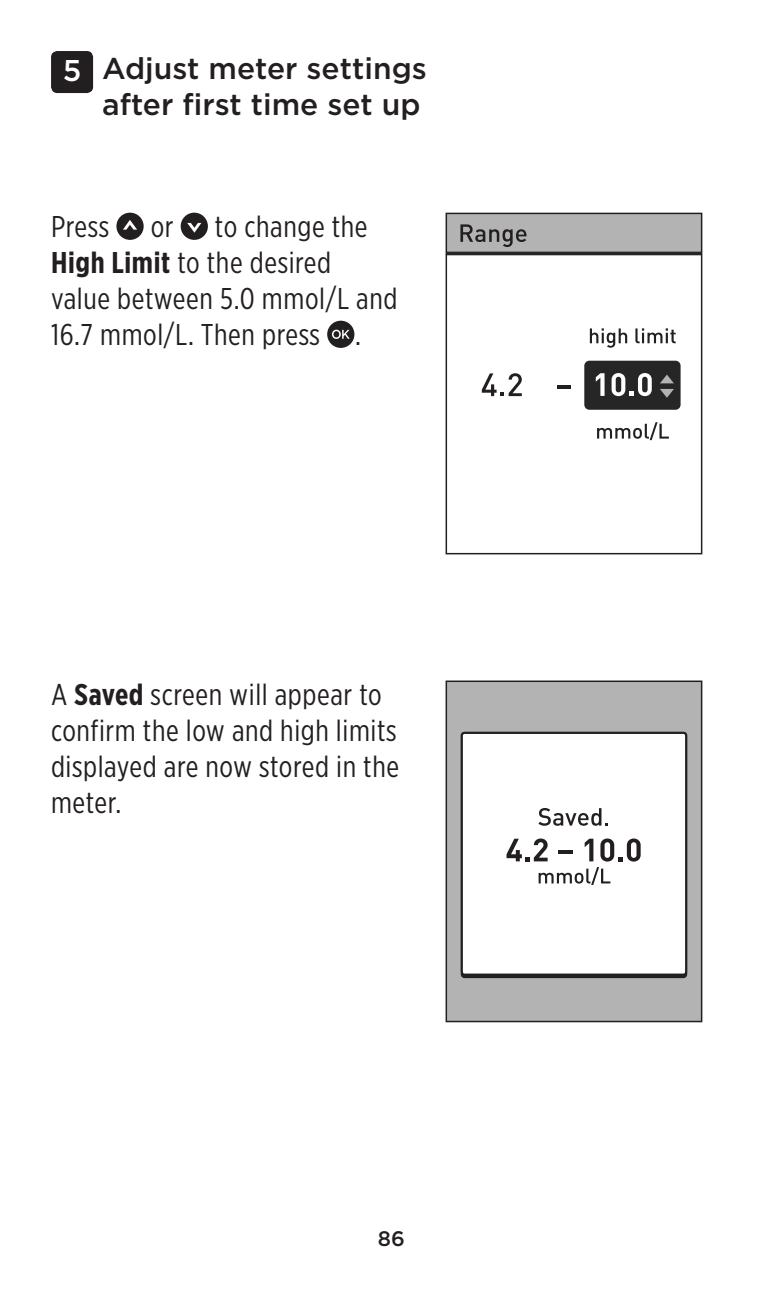
<style>
.page{position:relative;width:783px;height:1293px;background:#fff}
.page>*{position:absolute;margin:0;border:0;box-sizing:border-box;transform-origin:0 0}
.t1{font:30px/36px "Gotham X Narrow";letter-spacing:.02em;color:#231f20}
.t2{font:500 30px/36px "Gotham";color:#231f20;text-align:right}
.t3{font:500 21px "Gotham";color:#231f20}
.s1{color:#fff}
.s2{font-weight:700}
</style>
<div class="page">
<div style="left:51px;top:51px;width:42px;height:42px;background:#231f20;border-radius:6px"></div>
<div style="left:116px;top:213px;width:28px;height:27px;background:#231f20;border-radius:50%"></div>
<svg style="left:123px;top:220px;width:14px;height:10px"></svg>
<div style="left:181px;top:213px;width:27px;height:27px;background:#231f20;border-radius:50%"></div>
<svg style="left:187px;top:223px;width:14px;height:10px"></svg>
<div style="left:327px;top:321px;width:27px;height:27px;background:#231f20;border-radius:50%"></div>
<svg style="left:333px;top:330px;width:16px;height:9px"></svg>
<svg style="left:332px;top:330px;width:9px;height:9px"></svg>
<svg style="left:589px;top:328px;width:38px;height:20px"></svg>
<svg style="left:635px;top:328px;width:40px;height:15px"></svg>
<svg style="left:597px;top:422px;width:71px;height:18px"></svg>
<div style="left:584px;top:361px;width:96px;height:49px;background:#262626;border-radius:5px"></div>
<svg style="left:660px;top:374px;width:13px;height:9px"></svg>
<svg style="left:660px;top:389px;width:13px;height:9px"></svg>
<svg style="left:481px;top:373px;width:40px;height:23px"></svg>
<hr style="left:556px;top:385px;width:14px;height:3px;background:#231f20">
<svg style="left:595px;top:373px;width:9px;height:23px"></svg>
<svg style="left:611px;top:373px;width:40px;height:23px"></svg>
<div style="left:446px;top:213px;width:255px;height:40px;background:#b3b3b3"></div>
<hr style="left:446px;top:252px;width:255px;height:3px;background:#262626">
<svg style="left:460px;top:224px;width:66px;height:23px"></svg>
<div style="left:445px;top:213px;width:257px;height:341px;border:2px solid #231f20"></div>
<div style="left:446px;top:681px;width:255px;height:340px;background:#b3b3b3"></div>
<div style="left:461px;top:733px;width:225px;height:241px;background:#fff;border-radius:3px"></div>
<div style="left:460px;top:732px;width:227px;height:243px;border:2px solid #231f20;border-radius:3px"></div>
<svg style="left:538px;top:808px;width:70px;height:17px"></svg>
<svg style="left:506px;top:838px;width:41px;height:23px"></svg>
<hr style="left:558px;top:850px;width:14px;height:4px;background:#231f20">
<svg style="left:584px;top:838px;width:9px;height:23px"></svg>
<svg style="left:600px;top:838px;width:40px;height:23px"></svg>
<svg style="left:538px;top:867px;width:72px;height:18px"></svg>
<div style="left:445px;top:680px;width:257px;height:342px;border:2px solid #231f20"></div>
<p class="t2" style="left:63px;top:50px;width:365px"><span class="s1">5</span> Adjust meter settings after first time set up</p>
<p class="t1" style="left:51px;top:208px;width:348px;text-indent:164px">to change the<br><span class="s2">High Limit</span> to the desired value between 5.0 mmol/L and<br>16.7 mmol/L. Then press .</p>
<p class="t1" style="left:51px;top:208px;width:60px">Press</p>
<p class="t1" style="left:151px;top:208px;width:24px">or</p>
<p class="t1" style="left:51px;top:675px;width:349px">A <span class="s2">Saved</span> screen will appear to confirm the low and high limits displayed are now stored in the meter.</p>
<p class="t3" style="left:378px;top:1224px;width:29px">86</p>
</div>
